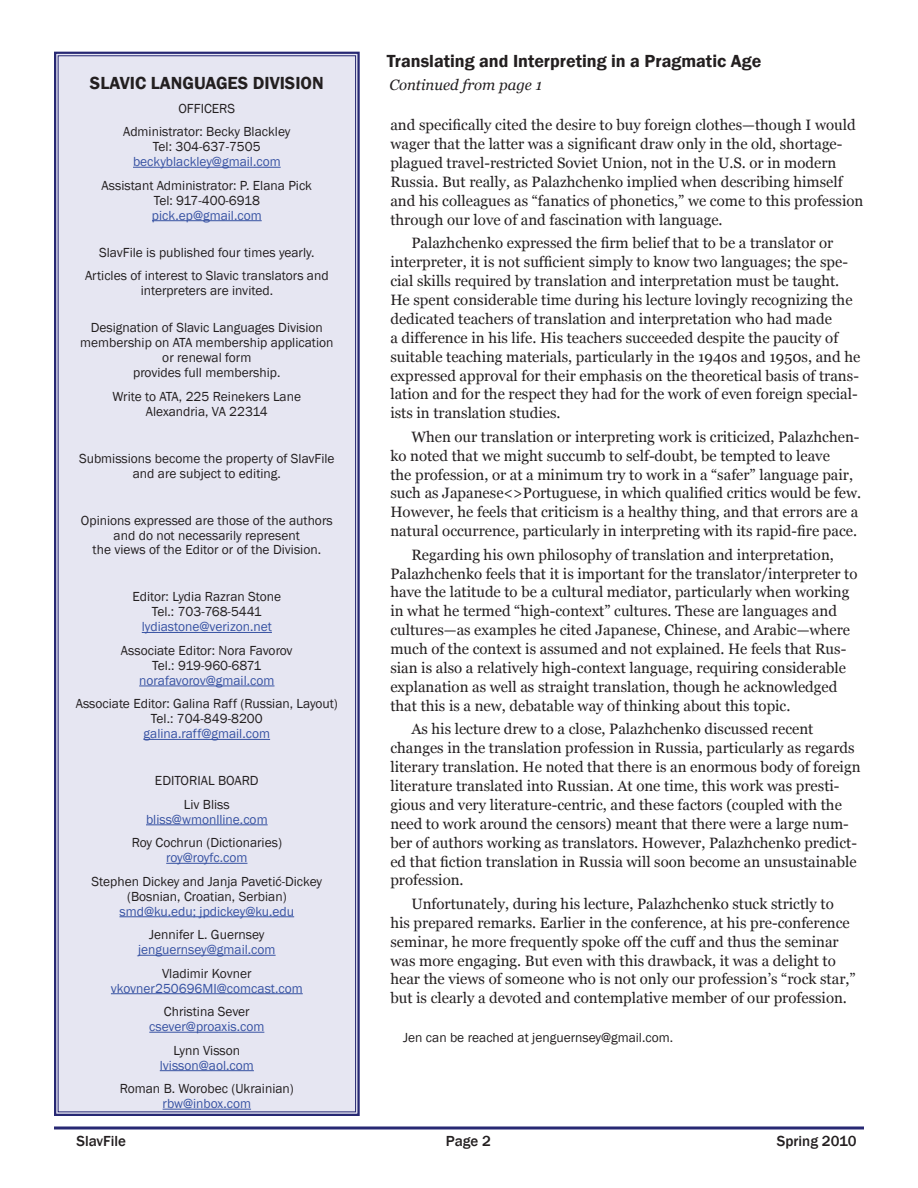
<style>
.page{position:relative;width:918px;height:1188px;background:#fff}
.page>*{position:absolute;margin:0;border:0;box-sizing:border-box;transform-origin:0 0}
.t1{font:600 18px "Franklin Gothic";color:#231f20}
.t2{font:15px/18.9px "Georgia";color:#231f20}
.t3{font:500 15px "Franklin Gothic";color:#231f20}
.t4{font:italic 15px "Georgia";color:#231f20}
.t5{font:13.5px/15px "Franklin Gothic";color:#231f20;text-align:center}
.t6{font:13.5px "Franklin Gothic";color:#3853a3}
</style>
<div class="page">
<hr style="left:54px;top:1126px;width:810px;height:3px;background:#272873">
<div style="left:54px;top:51px;width:306px;height:1065px;background:#e6e6f2"></div>
<p class="t1" style="left:90px;top:72px;width:235px">SLAVIC LANGUAGES DIVISION</p>
<p class="t5" style="left:123px;top:97px;width:169px;line-height:23.5px">OFFICERS<br>Administrator: Becky Blackley</p>
<p class="t5" style="left:153px;top:140px;width:109px">Tel: 304-637-7505</p>
<p class="t6" style="left:133px;top:153px;width:149px">beckyblackley@gmail.com</p>
<p class="t5" style="left:102px;top:178px;width:212px">Assistant Administrator: P. Elana Pick<br>Tel: 917-400-6918</p>
<p class="t6" style="left:152px;top:207px;width:111px">pick.ep@gmail.com</p>
<p class="t5" style="left:85px;top:241px;width:245px;line-height:23.5px">SlavFile is published four times yearly.<br>Articles of interest to Slavic translators and</p>
<p class="t5" style="left:141px;top:283px;width:134px">interpreters are invited.</p>
<p class="t5" style="left:80px;top:320px;width:255px">Designation of Slavic Languages Division membership on ATA membership application or renewal form<br>provides full membership.</p>
<p class="t5" style="left:113px;top:389px;width:190px">Write to ATA, 225 Reinekers Lane<br>Alexandria, VA 22314</p>
<p class="t5" style="left:79px;top:451px;width:257px">Submissions become the property of SlavFile and are subject to editing.</p>
<p class="t5" style="left:81px;top:513px;width:253px">Opinions expressed are those of the authors and do not necessarily represent<br>the views of the Editor or of the Division.</p>
<p class="t5" style="left:132px;top:590px;width:150px">Editor: Lydia Razran Stone<br>Tel.: 703-768-5441</p>
<p class="t6" style="left:142px;top:619px;width:132px">lydiastone@verizon.net</p>
<p class="t5" style="left:121px;top:643px;width:173px">Associate Editor: Nora Favorov<br>Tel.: 919-960-6871</p>
<p class="t6" style="left:139px;top:672px;width:137px">norafavorov@gmail.com</p>
<p class="t5" style="left:76px;top:697px;width:264px">Associate Editor: Galina Raff (Russian, Layout)<br>Tel.: 704-849-8200</p>
<p class="t6" style="left:144px;top:726px;width:128px">galina.raff@gmail.com</p>
<p class="t5" style="left:155px;top:769px;width:105px;line-height:23.5px">EDITORIAL BOARD<br>Liv Bliss</p>
<p class="t6" style="left:146px;top:811px;width:123px">bliss@wmonlline.com</p>
<p class="t5" style="left:132px;top:836px;width:152px">Roy Cochrun (Dictionaries)</p>
<p class="t6" style="left:166px;top:849px;width:83px">roy@royfc.com</p>
<p class="t5" style="left:92px;top:874px;width:232px">Stephen Dickey and Janja Pavetić-Dickey (Bosnian, Croatian, Serbian)</p>
<p class="t6" style="left:120px;top:903px;width:176px">smd@ku.edu; jpdickey@ku.edu</p>
<p class="t5" style="left:149px;top:928px;width:117px">Jennifer L. Guernsey</p>
<p class="t6" style="left:138px;top:941px;width:139px">jenguernsey@gmail.com</p>
<p class="t5" style="left:162px;top:966px;width:91px">Vladimir Kovner</p>
<p class="t6" style="left:111px;top:980px;width:193px">vkovner250696MI@comcast.com</p>
<p class="t5" style="left:164px;top:1004px;width:87px">Christina Sever</p>
<p class="t6" style="left:149px;top:1018px;width:117px">csever@proaxis.com</p>
<p class="t5" style="left:173px;top:1043px;width:68px">Lynn Visson</p>
<p class="t6" style="left:160px;top:1057px;width:96px">lvisson@aol.com</p>
<p class="t5" style="left:120px;top:1081px;width:176px">Roman B. Worobec (Ukrainian)</p>
<p class="t6" style="left:163px;top:1095px;width:90px">rbw@inbox.com</p>
<p class="t1" style="left:387px;top:49px;width:376px">Translating and Interpreting in a Pragmatic Age</p>
<p class="t4" style="left:389px;top:76px;width:154px">Continued from page 1</p>
<p class="t2" style="left:390px;top:116px;width:475px">and specifically cited the desire to buy foreign clothes—though I would wager that the latter was a significant draw only in the old, shortage&shy;plagued travel-restricted Soviet Union, not in the U.S. or in modern Russia. But really, as Palazhchenko implied when describing himself and his colleagues as “fanatics of phonetics,” we come to this profession through our love of and fascination with language.</p>
<p class="t2" style="left:390px;top:234px;width:471px;text-indent:21px">Palazhchenko expressed the firm belief that to be a translator or interpreter, it is not sufficient simply to know two languages; the spe&shy;cial skills required by translation and interpretation must be taught.<br>He spent considerable time during his lecture lovingly recognizing the dedicated teachers of translation and interpretation who had made<br>a difference in his life. His teachers succeeded despite the paucity of suitable teaching materials, particularly in the 1940s and 1950s, and he expressed approval for their emphasis on the theoretical basis of trans&shy;lation and for the respect they had for the work of even foreign special&shy;ists in translation studies.</p>
<p class="t2" style="left:390px;top:427px;width:472px;text-indent:21px">When our translation or interpreting work is criticized, Palazhchen&shy;ko noted that we might succumb to self-doubt, be tempted to leave<br>the profession, or at a minimum try to work in a “safer” language pair, such as Japanese&lt;&gt;Portuguese, in which qualified critics would be few.<br>However, he feels that criticism is a healthy thing, and that errors are a natural occurrence, particularly in interpreting with its rapid-fire pace.</p>
<p class="t2" style="left:390px;top:545px;width:469px;text-indent:21px">Regarding his own philosophy of translation and interpretation, Palazhchenko feels that it is important for the translator/interpreter to have the latitude to be a cultural mediator, particularly when working in what he termed “high-context” cultures. These are languages and cultures—as examples he cited Japanese, Chinese, and Arabic—where much of the context is assumed and not explained. He feels that Rus&shy;sian is also a relatively high-context language, requiring considerable explanation as well as straight translation, though he acknowledged that this is a new, debatable way of thinking about this topic.</p>
<p class="t2" style="left:390px;top:720px;width:472px;text-indent:21px">As his lecture drew to a close, Palazhchenko discussed recent changes in the translation profession in Russia, particularly as regards literary translation. He noted that there is an enormous body of foreign literature translated into Russian. At one time, this work was presti&shy;gious and very literature-centric, and these factors (coupled with the need to work around the censors) meant that there were a large num&shy;ber of authors working as translators. However, Palazhchenko predict&shy;ed that fiction translation in Russia will soon become an unsustainable profession.</p>
<p class="t2" style="left:390px;top:894px;width:467px;text-indent:21px">Unfortunately, during his lecture, Palazhchenko stuck strictly to his prepared remarks. Earlier in the conference, at his pre-conference seminar, he more frequently spoke off the cuff and thus the seminar was more engaging. But even with this drawback, it was a delight to hear the views of someone who is not only our profession’s “rock star,” but is clearly a devoted and contemplative member of our profession.</p>
<p class="t5" style="left:403px;top:1030px;width:271px">Jen can be reached at jenguernsey@gmail.com.</p>
<p class="t3" style="left:76px;top:1132px;width:51px">SlavFile</p>
<p class="t3" style="left:446px;top:1132px;width:47px">Page 2</p>
<p class="t3" style="left:777px;top:1132px;width:81px">Spring 2010</p>
</div>
